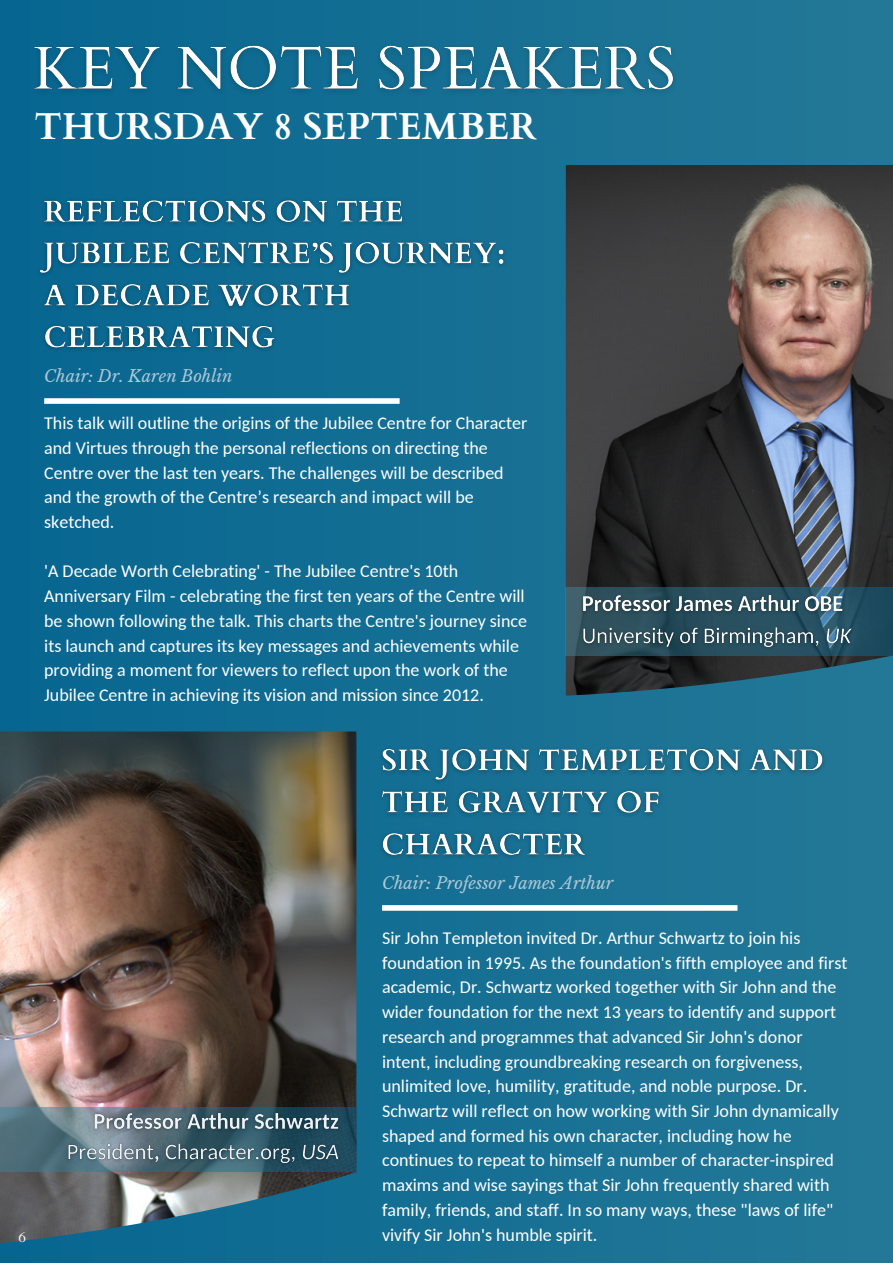
<style>
.page{position:relative;width:893px;height:1264px;background:#fff}
.page>*{position:absolute;margin:0;border:0;box-sizing:border-box;transform-origin:0 0}
.t1{font:700 37.5px "Cardo";color:#fff}
.t2{font:18px/24.8px "Carlito";color:#fff}
.t3{font:italic 16.5px "Libre Baskerville";color:#acc8d7}
.t4{font:15px "Cardo";color:#fff}
</style>
<div class="page">
<div style="left:0;top:0;width:892px;height:1262px;background:linear-gradient(to right,#076690,#247897)"></div>
<img style="left:565px;top:165px;width:327px;height:530px">
<img style="left:0;top:731px;width:356px;height:523px">
<div style="left:44px;top:398px;width:355px;height:6px;background:#fff"></div>
<div style="left:382px;top:905px;width:355px;height:5px;background:#fff"></div>
<svg style="left:565px;top:588px;width:327px;height:67px;background:#255062"></svg>
<svg style="left:0;top:1107px;width:356px;height:64px;background:#486a77"></svg>
<img style="left:25px;top:21px;width:659px;height:100px">
<img style="left:374px;top:734px;width:457px;height:141px">
<img style="left:32px;top:186px;width:481px;height:182px">
<img style="left:576px;top:589px;width:283px;height:67px">
<img style="left:60px;top:1106px;width:285px;height:65px">
<h1 class="t1" style="left:35px;top:102px;width:504px">THURSDAY 8 SEPTEMBER</h1>
<p class="t3" style="left:44px;top:366px;width:190px">Chair: Dr. Karen Bohlin</p>
<p class="t2" style="left:44px;top:412px;width:484px">This talk will outline the origins of the Jubilee Centre for Character and Virtues through the personal reflections on directing the Centre over the last ten years. The challenges will be described and the growth of the Centre’s research and impact will be sketched.</p>
<p class="t2" style="left:44px;top:560px;width:484px">'A Decade Worth Celebrating' - The Jubilee Centre's 10th Anniversary Film - celebrating the first ten years of the Centre will be shown following the talk. This charts the Centre's journey since its launch and captures its key messages and achievements while providing a moment for viewers to reflect upon the work of the Jubilee Centre in achieving its vision and mission since 2012.</p>
<p class="t4" style="left:19px;top:1227px;width:9px">6</p>
<p class="t3" style="left:382px;top:872px;width:233px">Chair: Professor James Arthur</p>
<p class="t2" style="left:382px;top:926px;width:467px">Sir John Templeton invited Dr. Arthur Schwartz to join his foundation in 1995. As the foundation's fifth employee and first academic, Dr. Schwartz worked together with Sir John and the wider foundation for the next 13 years to identify and support research and programmes that advanced Sir John's donor intent, including groundbreaking research on forgiveness, unlimited love, humility, gratitude, and noble purpose. Dr.<br>Schwartz will reflect on how working with Sir John dynamically shaped and formed his own character, including how he continues to repeat to himself a number of character-inspired maxims and wise sayings that Sir John frequently shared with family, friends, and staff. In so many ways, these "laws of life" vivify Sir John's humble spirit.</p>
</div>
